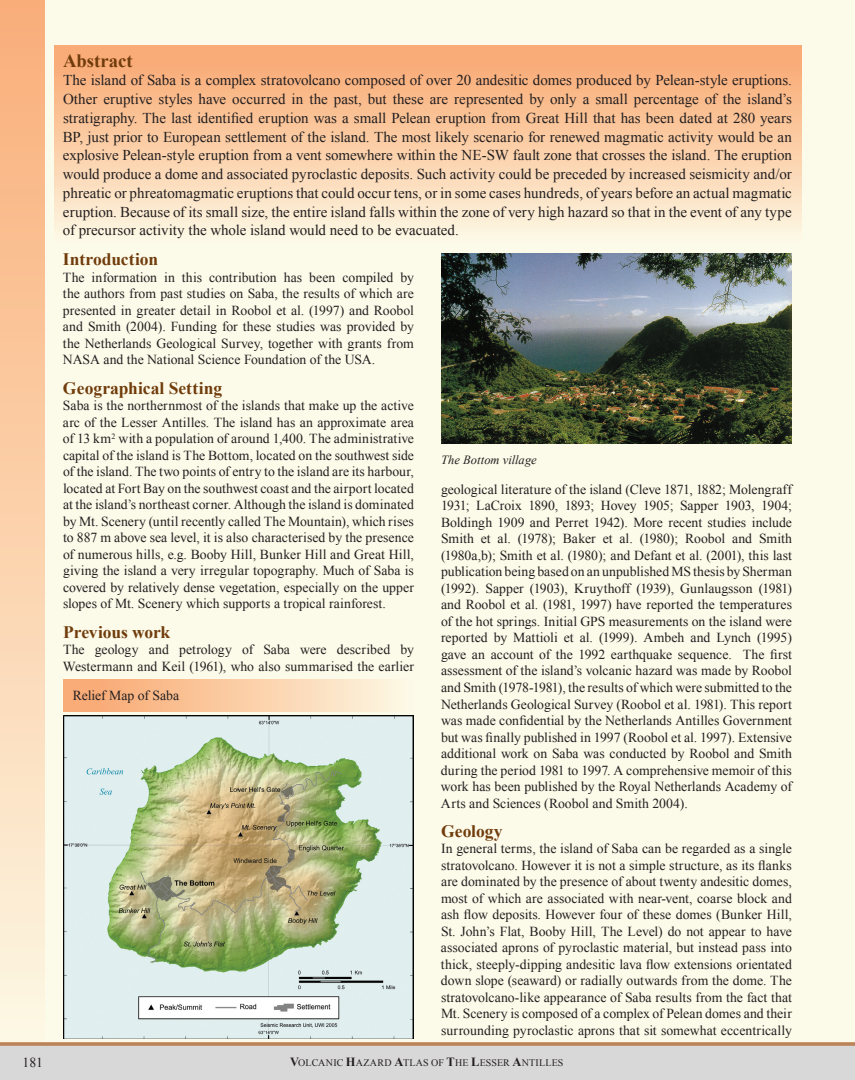
<style>
.page{position:relative;width:855px;height:1080px;background:#fcfae9}
.page>*{position:absolute;margin:0;border:0;box-sizing:border-box;transform-origin:0 0}
.t1{font:700 18.75px "Times New Roman";color:#703c0b}
.t2{font:700 17.5px "Times New Roman";color:#703c0b}
.t3{font:15px/18.8px "Times New Roman";letter-spacing:-.005em;color:#231f20;text-align:justify}
.t4{font:13.75px/16.5px "Times New Roman";color:#231f20;text-align:justify}
.t5{font:italic 12.5px "Times New Roman";color:#231f20}
.t6{font:10px "Times New Roman";letter-spacing:.015em;color:#231f20}
.s1{font-weight:700;font-size:12.5px}
</style>
<div class="page">
<div style="left:0;top:0;width:45px;height:1080px;background:linear-gradient(to bottom,#faad78,#fdf9e5)"></div>
<div style="left:0;top:1044px;width:855px;height:36px;background:#d9d8d8"></div>
<svg style="left:0;top:1042px;width:855px;height:4px;background:#c08d65"></svg>
<div style="left:54px;top:45px;width:747px;height:199px;background:linear-gradient(to bottom,#f9a56d,#fdf8e4)"></div>
<div style="left:64px;top:680px;width:349px;height:31px;background:linear-gradient(to right,#f9a46c,#fdf8e3)"></div>
<img style="left:441px;top:253px;width:351px;height:191px">
<img style="left:64px;top:716px;width:349px;height:323px">
<h1 class="t1" style="left:63px;top:47px;width:71px">Abstract</h1>
<p class="t3" style="left:63px;top:71px;width:730px">The island of Saba is a complex stratovolcano composed of over 20 andesitic domes produced by Pelean-style eruptions.<br>Other eruptive styles have occurred in the past, but these are represented by only a small percentage of the island’s stratigraphy. The last identified eruption was a small Pelean eruption from Great Hill that has been dated at 280 years BP, just prior to European settlement of the island. The most likely scenario for renewed magmatic activity would be an explosive Pelean-style eruption from a vent somewhere within the NE-SW fault zone that crosses the island. The eruption would produce a dome and associated pyroclastic deposits. Such activity could be preceded by increased seismicity and/or phreatic or phreatomagmatic eruptions that could occur tens, or in some cases hundreds, of years before an actual magmatic eruption. Because of its small size, the entire island falls within the zone of very high hazard so that in the event of any type of precursor activity the whole island would need to be evacuated.</p>
<p class="t2" style="left:63px;top:247px;width:97px">Introduction</p>
<p class="t4" style="left:63px;top:269px;width:353px">The information in this contribution has been compiled by the authors from past studies on Saba, the results of which are presented in greater detail in Roobol et al. (1997) and Roobol and Smith (2004). Funding for these studies was provided by the Netherlands Geological Survey, together with grants from NASA and the National Science Foundation of the USA.</p>
<p class="t2" style="left:63px;top:376px;width:161px">Geographical Setting</p>
<p class="t4" style="left:63px;top:397px;width:353px">Saba is the northernmost of the islands that make up the active arc of the Lesser Antilles. The island has an approximate area of 13 km<sup>2</sup> with a population of around 1,400. The administrative capital of the island is The Bottom, located on the southwest side of the island. The two points of entry to the island are its harbour, located at Fort Bay on the southwest coast and the airport located at the island’s northeast corner. Although the island is dominated by Mt. Scenery (until recently called The Mountain), which rises to 887 m above sea level, it is also characterised by the presence of numerous hills, e.g. Booby Hill, Bunker Hill and Great Hill, giving the island a very irregular topography. Much of Saba is covered by relatively dense vegetation, especially on the upper slopes of Mt. Scenery which supports a tropical rainforest.</p>
<p class="t2" style="left:63px;top:620px;width:109px">Previous work</p>
<p class="t4" style="left:63px;top:641px;width:352px">The geology and petrology of Saba were described by<br>Westermann and Keil (1961), who also summarised the earlier</p>
<p class="t4" style="left:73px;top:687px;width:108px">Relief Map of Saba</p>
<p class="t5" style="left:441px;top:451px;width:97px">The Bottom village</p>
<p class="t4" style="left:441px;top:481px;width:353px">geological literature of the island (Cleve 1871, 1882; Molengraff 1931; LaCroix 1890, 1893; Hovey 1905; Sapper 1903, 1904; Boldingh 1909 and Perret 1942). More recent studies include Smith et al. (1978); Baker et al. (1980); Roobol and Smith (1980a,b); Smith et al. (1980); and Defant et al. (2001), this last publication being based on an unpublished MS thesis by Sherman (1992). Sapper (1903), Kruythoff (1939), Gunlaugsson (1981) and Roobol et al. (1981, 1997) have reported the temperatures of the hot springs. Initial GPS measurements on the island were reported by Mattioli et al. (1999). Ambeh and Lynch (1995) gave an account of the 1992 earthquake sequence. The first assessment of the island’s volcanic hazard was made by Roobol and Smith (1978-1981), the results of which were submitted to the Netherlands Geological Survey (Roobol et al. 1981). This report was made confidential by the Netherlands Antilles Government but was finally published in 1997 (Roobol et al. 1997). Extensive additional work on Saba was conducted by Roobol and Smith during the period 1981 to 1997. A comprehensive memoir of this work has been published by the Royal Netherlands Academy of Arts and Sciences (Roobol and Smith 2004).</p>
<p class="t2" style="left:441px;top:819px;width:63px">Geology</p>
<p class="t4" style="left:441px;top:840px;width:353px">In general terms, the island of Saba can be regarded as a single stratovolcano. However it is not a simple structure, as its flanks are dominated by the presence of about twenty andesitic domes, most of which are associated with near-vent, coarse block and ash flow deposits. However four of these domes (Bunker Hill, St. John’s Flat, Booby Hill, The Level) do not appear to have associated aprons of pyroclastic material, but instead pass into thick, steeply-dipping andesitic lava flow extensions orientated down slope (seaward) or radially outwards from the dome. The stratovolcano-like appearance of Saba results from the fact that Mt. Scenery is composed of a complex of Pelean domes and their surrounding pyroclastic aprons that sit somewhat eccentrically</p>
<p class="t4" style="left:23px;top:1054px;width:22px">181</p>
<p class="t6" style="left:290px;top:1056px;width:275px"><span class="s1">V</span>OLCANIC <span class="s1">H</span>AZARD <span class="s1">A</span>TLAS OF <span class="s1">T</span>HE <span class="s1">L</span>ESSER <span class="s1">A</span>NTILLES</p>
</div>
